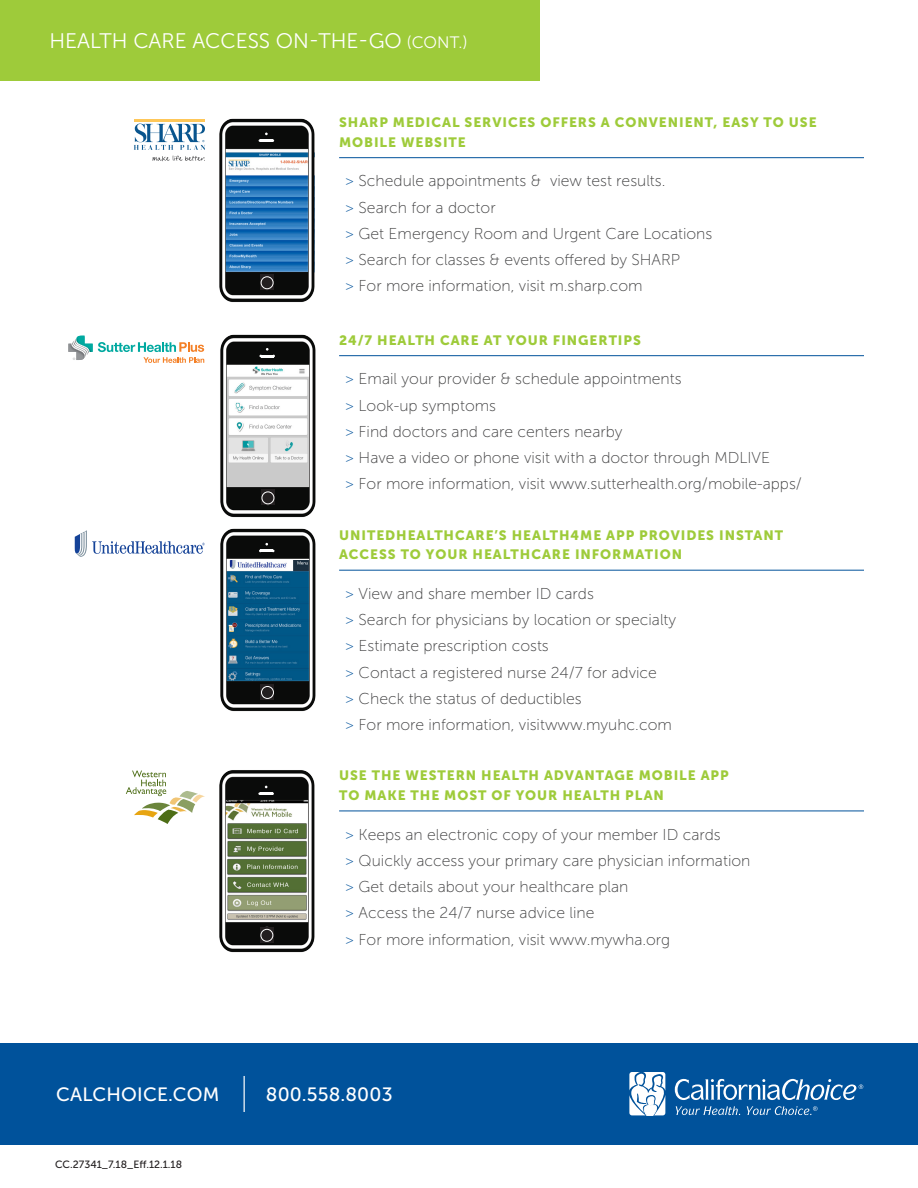
<style>
.page{position:relative;width:918px;height:1188px;background:#fff}
.page>*{position:absolute;margin:0;border:0;box-sizing:border-box;transform-origin:0 0}
.Header_Title{font:21px "Museo Sans 300";color:#fff}
.t1{font:19.2px "Museo Sans 500";letter-spacing:.01em;color:#fff}
.t2{font:15.75px "Museo Sans 100";color:#3e3e3f}
.Heading__1{font:13.5px/19.5px "Museo Sans 900";letter-spacing:.07em;color:#9ecb3a}
.t3{font:10.5px "Museo Sans 500";color:#231f20}
.s1{font-size:16.5px}
.s2{color:#1a63a5}
</style>
<div class="page">
<div style="left:0;top:1043px;width:918px;height:102px;background:#00529b"></div>
<hr style="left:244px;top:1076px;width:1px;height:36px;background:#fff">
<svg style="left:629px;top:1072px;width:36px;height:44px;background:#c8dae9"></svg>
<svg style="left:675px;top:1106px;width:65px;height:9px"></svg>
<svg style="left:747px;top:1106px;width:71px;height:9px"></svg>
<svg style="left:675px;top:1079px;width:188px;height:21px"></svg>
<div style="left:0;top:0;width:540px;height:81px;background:#9ecb3a"></div>
<hr style="left:339px;top:157px;width:525px;height:1px;background:#00529b">
<hr style="left:339px;top:355px;width:525px;height:1px;background:#00529b">
<hr style="left:339px;top:570px;width:525px;height:1px;background:#00529b">
<hr style="left:339px;top:811px;width:525px;height:1px;background:#00529b">
<img style="left:219px;top:118px;width:96px;height:184px">
<svg style="left:260px;top:274px;width:14px;height:16px"></svg>
<div style="left:261px;top:277px;width:12px;height:12px;border:1px solid #fff;border-radius:50%"></div>
<svg style="left:259px;top:133px;width:15px;height:9px"></svg>
<hr style="left:135px;top:120px;width:70px;height:2px;background:#fec759">
<svg style="left:134px;top:123px;width:71px;height:38px"></svg>
<img style="left:220px;top:334px;width:96px;height:184px">
<svg style="left:261px;top:490px;width:13px;height:15px"></svg>
<div style="left:262px;top:492px;width:12px;height:12px;border:1px solid #fff;border-radius:50%"></div>
<svg style="left:259px;top:348px;width:16px;height:9px"></svg>
<svg style="left:68px;top:336px;width:136px;height:27px"></svg>
<img style="left:220px;top:528px;width:96px;height:184px">
<div style="left:261px;top:684px;width:13px;height:16px;background:#231f20"></div>
<div style="left:261px;top:686px;width:13px;height:13px;border:1px solid #fff;border-radius:50%"></div>
<svg style="left:259px;top:543px;width:16px;height:9px"></svg>
<svg style="left:75px;top:530px;width:130px;height:27px"></svg>
<img style="left:219px;top:770px;width:96px;height:183px">
<svg style="left:260px;top:927px;width:14px;height:16px"></svg>
<div style="left:261px;top:929px;width:12px;height:13px;border:1px solid #fff;border-radius:50%"></div>
<svg style="left:258px;top:786px;width:16px;height:9px"></svg>
<svg style="left:126px;top:771px;width:79px;height:53px"></svg>
<p class="Header_Title" style="left:50px;top:29px;width:420px">HEALTH CARE ACCESS ON-THE-GO <span class="s1">(CONT.)</span></p>
<p class="Heading__1" style="left:339px;top:112px;width:479px">SHARP MEDICAL SERVICES OFFERS A CONVENIENT, EASY TO USE<br>MOBILE WEBSITE</p>
<p class="t2" style="left:345px;top:172px;width:322px"><span class="s2">&gt;</span> Schedule appointments &amp; view test results.</p>
<p class="t2" style="left:345px;top:199px;width:152px"><span class="s2">&gt;</span> Search for a doctor</p>
<p class="t2" style="left:345px;top:225px;width:369px"><span class="s2">&gt;</span> Get Emergency Room and Urgent Care Locations</p>
<p class="t2" style="left:345px;top:251px;width:337px"><span class="s2">&gt;</span> Search for classes &amp; events offered by SHARP</p>
<p class="t2" style="left:345px;top:277px;width:299px"><span class="s2">&gt;</span> For more information, visit m.sharp.com</p>
<p class="Heading__1" style="left:339px;top:330px;width:303px">24/7 HEALTH CARE AT YOUR FINGERTIPS</p>
<p class="t2" style="left:345px;top:370px;width:338px"><span class="s2">&gt;</span> Email your provider &amp; schedule appointments</p>
<p class="t2" style="left:345px;top:397px;width:153px"><span class="s2">&gt;</span> Look-up symptoms</p>
<p class="t2" style="left:345px;top:423px;width:279px"><span class="s2">&gt;</span> Find doctors and care centers nearby</p>
<p class="t2" style="left:345px;top:449px;width:426px"><span class="s2">&gt;</span> Have a video or phone visit with a doctor through MDLIVE</p>
<p class="t2" style="left:345px;top:475px;width:458px"><span class="s2">&gt;</span> For more information, visit www.sutterhealth.org/mobile-apps/</p>
<p class="Heading__1" style="left:339px;top:525px;width:446px">UNITEDHEALTHCARE’S HEALTH4ME APP PROVIDES INSTANT<br>ACCESS TO YOUR HEALTHCARE INFORMATION</p>
<p class="t2" style="left:345px;top:585px;width:250px"><span class="s2">&gt;</span> View and share member ID cards</p>
<p class="t2" style="left:345px;top:611px;width:333px"><span class="s2">&gt;</span> Search for physicians by location or specialty</p>
<p class="t2" style="left:345px;top:637px;width:205px"><span class="s2">&gt;</span> Estimate prescription costs</p>
<p class="t2" style="left:345px;top:664px;width:313px"><span class="s2">&gt;</span> Contact a registered nurse 24/7 for advice</p>
<p class="t2" style="left:345px;top:690px;width:238px"><span class="s2">&gt;</span> Check the status of deductibles</p>
<p class="t2" style="left:345px;top:716px;width:328px"><span class="s2">&gt;</span> For more information, visitwww.myuhc.com</p>
<p class="Heading__1" style="left:339px;top:766px;width:391px">USE THE WESTERN HEALTH ADVANTAGE MOBILE APP<br>TO MAKE THE MOST OF YOUR HEALTH PLAN</p>
<p class="t2" style="left:345px;top:826px;width:377px"><span class="s2">&gt;</span> Keeps an electronic copy of your member ID cards</p>
<p class="t2" style="left:345px;top:852px;width:407px"><span class="s2">&gt;</span> Quickly access your primary care physician information</p>
<p class="t2" style="left:345px;top:878px;width:285px"><span class="s2">&gt;</span> Get details about your healthcare plan</p>
<p class="t2" style="left:345px;top:904px;width:251px"><span class="s2">&gt;</span> Access the 24/7 nurse advice line</p>
<p class="t2" style="left:345px;top:931px;width:327px"><span class="s2">&gt;</span> For more information, visit www.mywha.org</p>
<p class="t1" style="left:56px;top:1084px;width:165px">CALCHOICE.COM</p>
<p class="t1" style="left:266px;top:1084px;width:128px">800.558.8003</p>
<p class="t3" style="left:55px;top:1158px;width:129px">CC.27341_7.18_Eff.12.1.18</p>
</div>
